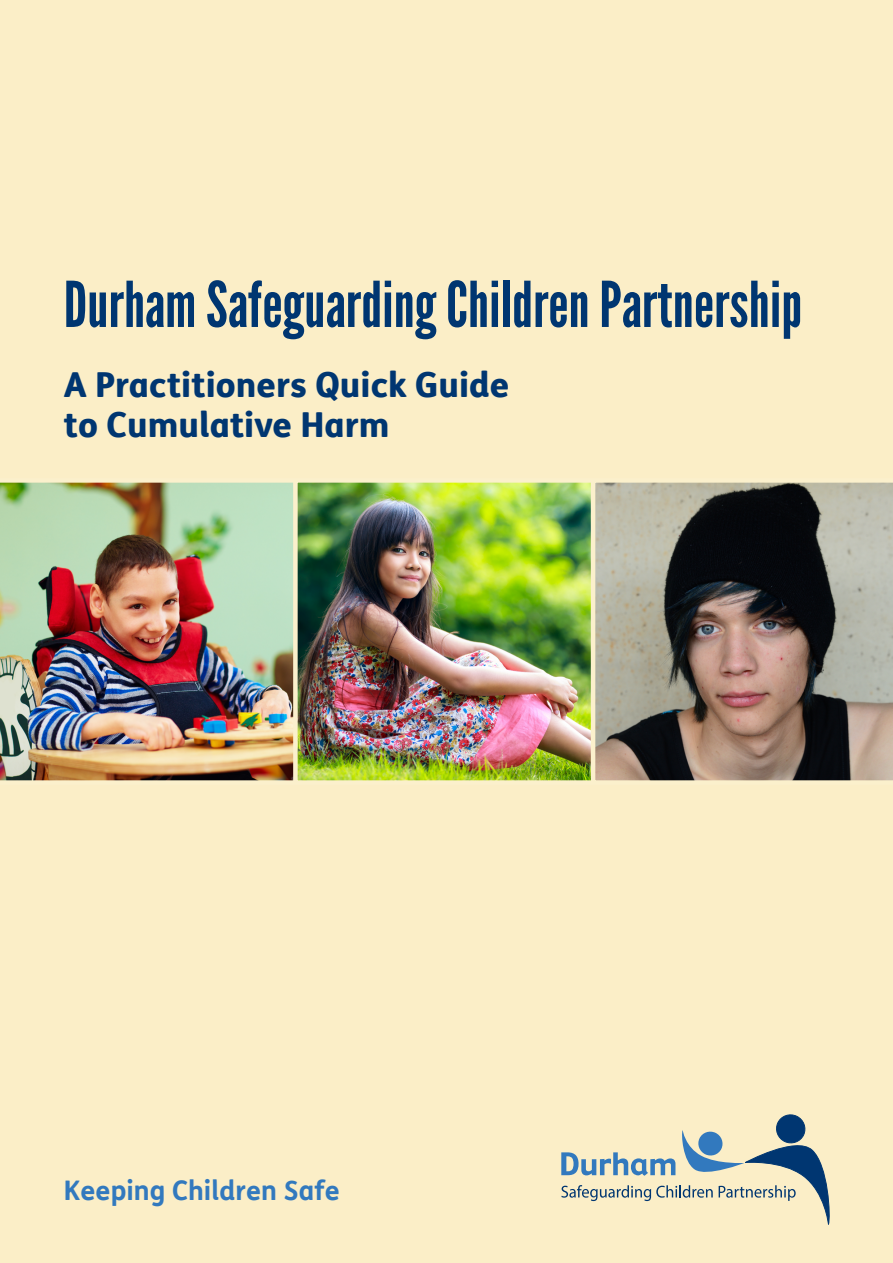
<style>
.page{position:relative;width:893px;height:1263px;background:#fbeec7}
.page>*{position:absolute;margin:0;border:0;box-sizing:border-box;transform-origin:0 0}
.t1{font:63px "League Gothic";color:#003671}
.t2{font:800 34.5px/40.5px "FS Me";color:#003671}
.H3_DSCP_Pale_Blue{font:700 27px "FS Me";color:#3279be}
</style>
<div class="page">
<img style="left:0;top:482px;width:291px;height:299px">
<img style="left:291px;top:482px;width:298px;height:299px">
<svg style="left:589px;top:482px;width:304px;height:299px;background:#80776d"></svg>
<svg style="left:561px;top:1115px;width:268px;height:109px"></svg>
<h1 class="t1" style="left:64px;top:267px;width:740px">Durham Safeguarding Children Partnership</h1>
<h2 class="t2" style="left:64px;top:364px;width:447px">A Practitioners Quick Guide to Cumulative Harm</h2>
<h3 class="H3_DSCP_Pale_Blue" style="left:64px;top:1173px;width:277px">Keeping Children Safe</h3>
</div>
